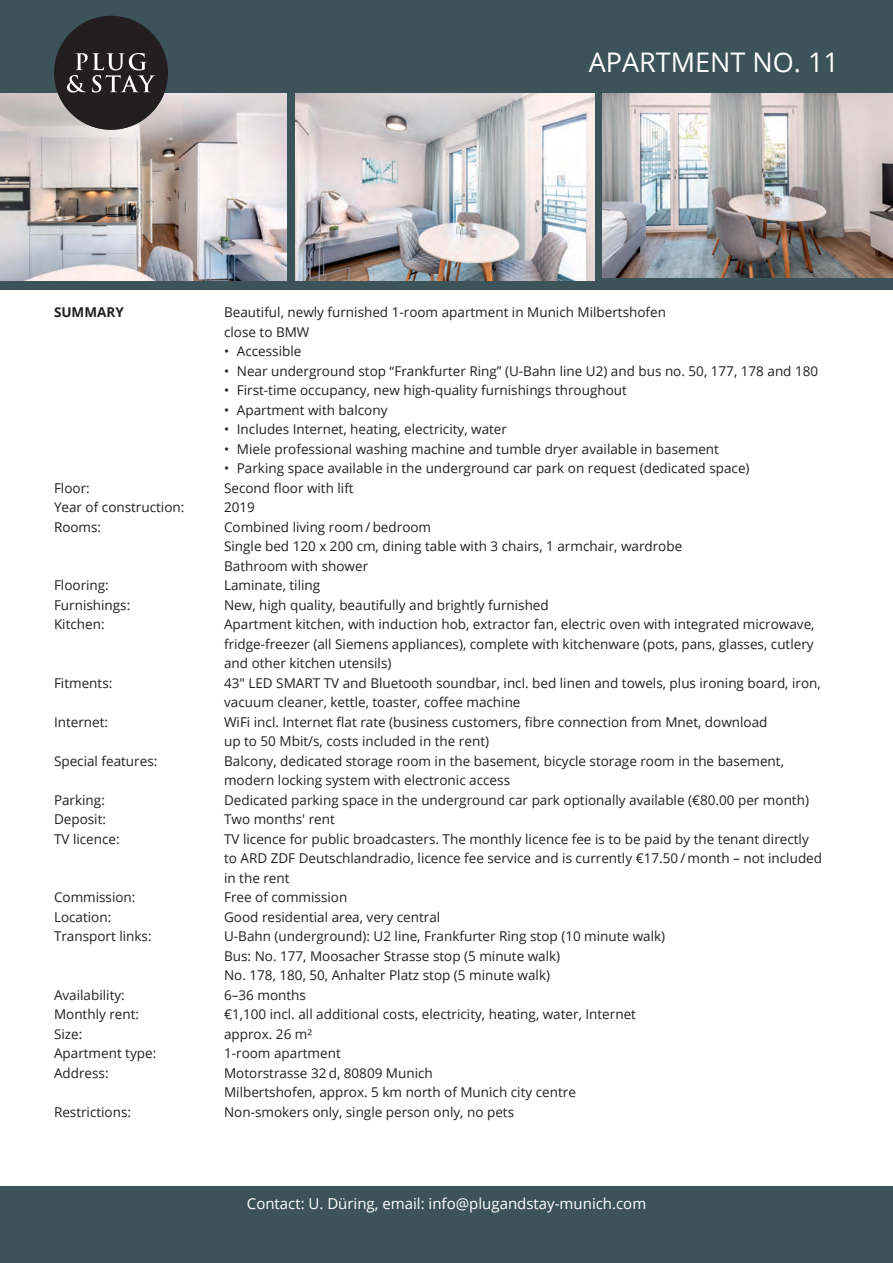
<style>
.page{position:relative;width:893px;height:1263px;background:#fff}
.page>*{position:absolute;margin:0;border:0;box-sizing:border-box;transform-origin:0 0}
.t1{font:27px "Open Sans";color:#fff}
.t2{font:15px "Open Sans";color:#fff}
.t3{font:13.5px/19.5px "Open Sans";color:#231f20}
.t4{font:700 13.5px "Open Sans";color:#231f20}
</style>
<div class="page">
<div style="left:0;top:0;width:893px;height:290px;background:#3c535a"></div>
<img style="left:0;top:94px;width:287px;height:186px">
<img style="left:295px;top:94px;width:299px;height:186px">
<img style="left:603px;top:94px;width:290px;height:184px">
<svg style="left:54px;top:16px;width:114px;height:114px;background:#434243"></svg>
<div style="left:0;top:1186px;width:893px;height:77px;background:#3c535a"></div>
<h1 class="t1" style="left:589px;top:44px;width:252px">APARTMENT NO. 11</h1>
<p class="t4" style="left:54px;top:303px;width:71px">SUMMARY</p>
<p class="t3" style="left:224px;top:302px;width:443px">Beautiful, newly furnished 1-room apartment in Munich Milbertshofen close to BMW</p>
<p class="t3" style="left:224px;top:341px;width:79px">• Accessible</p>
<p class="t3" style="left:224px;top:361px;width:596px">• Near underground stop “Frankfurter Ring” (U-Bahn line U2) and bus no. 50, 177, 178 and 180</p>
<p class="t3" style="left:224px;top:380px;width:404px">• First-time occupancy, new high-quality furnishings throughout</p>
<p class="t3" style="left:224px;top:400px;width:165px">• Apartment with balcony</p>
<p class="t3" style="left:224px;top:419px;width:284px">• Includes Internet, heating, electricity, water</p>
<p class="t3" style="left:224px;top:439px;width:496px">• Miele professional washing machine and tumble dryer available in basement</p>
<p class="t3" style="left:224px;top:458px;width:527px">• Parking space available in the underground car park on request (dedicated space)</p>
<p class="t3" style="left:54px;top:478px;width:37px">Floor:</p>
<p class="t3" style="left:224px;top:478px;width:131px">Second floor with lift</p>
<p class="t3" style="left:54px;top:497px;width:132px">Year of construction:</p>
<p class="t3" style="left:224px;top:497px;width:32px">2019</p>
<p class="t3" style="left:54px;top:517px;width:49px">Rooms:</p>
<p class="t3" style="left:224px;top:517px;width:460px">Combined living room / bedroom<br>Single bed 120 x 200 cm, dining table with 3 chairs, 1 armchair, wardrobe<br>Bathroom with shower</p>
<p class="t3" style="left:54px;top:575px;width:56px">Flooring:</p>
<p class="t3" style="left:224px;top:575px;width:98px">Laminate, tiling</p>
<p class="t3" style="left:54px;top:595px;width:78px">Furnishings:</p>
<p class="t3" style="left:224px;top:595px;width:326px">New, high quality, beautifully and brightly furnished</p>
<p class="t3" style="left:54px;top:614px;width:52px">Kitchen:</p>
<p class="t3" style="left:224px;top:614px;width:592px;text-align:justify">Apartment kitchen, with induction hob, extractor fan, electric oven with integrated microwave, fridge-freezer (all Siemens appliances), complete with kitchenware (pots, pans, glasses, cutlery and other kitchen utensils)</p>
<p class="t3" style="left:54px;top:673px;width:60px">Fitments:</p>
<p class="t3" style="left:224px;top:673px;width:598px">43" LED SMART TV and Bluetooth soundbar, incl. bed linen and towels, plus ironing board, iron, vacuum cleaner, kettle, toaster, coffee machine</p>
<p class="t3" style="left:54px;top:712px;width:56px">Internet:</p>
<p class="t3" style="left:224px;top:712px;width:545px">WiFi incl. Internet flat rate (business customers, fibre connection from Mnet, download up to 50 Mbit/s, costs included in the rent)</p>
<p class="t3" style="left:54px;top:751px;width:105px">Special features:</p>
<p class="t3" style="left:224px;top:751px;width:561px">Balcony, dedicated storage room in the basement, bicycle storage room in the basement, modern locking system with electronic access</p>
<p class="t3" style="left:54px;top:790px;width:52px">Parking:</p>
<p class="t3" style="left:224px;top:790px;width:586px">Dedicated parking space in the underground car park optionally available (€80.00 per month)</p>
<p class="t3" style="left:54px;top:809px;width:54px">Deposit:</p>
<p class="t3" style="left:224px;top:809px;width:112px">Two months' rent</p>
<p class="t3" style="left:54px;top:829px;width:67px">TV licence:</p>
<p class="t3" style="left:224px;top:829px;width:599px">TV licence for public broadcasters. The monthly licence fee is to be paid by the tenant directly to ARD ZDF Deutschlandradio, licence fee service and is currently €17.50 / month – not included in the rent</p>
<p class="t3" style="left:54px;top:887px;width:83px">Commission:</p>
<p class="t3" style="left:224px;top:887px;width:125px">Free of commission</p>
<p class="t3" style="left:54px;top:906px;width:59px">Location:</p>
<p class="t3" style="left:224px;top:906px;width:218px">Good residential area, very central</p>
<p class="t3" style="left:54px;top:926px;width:99px">Transport links:</p>
<p class="t3" style="left:224px;top:926px;width:443px">U-Bahn (underground): U2 line, Frankfurter Ring stop (10 minute walk)<br>Bus: No. 177, Moosacher Strasse stop (5 minute walk)<br>No. 178, 180, 50, Anhalter Platz stop (5 minute walk)</p>
<p class="t3" style="left:54px;top:984px;width:72px">Availability:</p>
<p class="t3" style="left:224px;top:984px;width:83px">6–36 months</p>
<p class="t3" style="left:54px;top:1004px;width:87px">Monthly rent:</p>
<p class="t3" style="left:224px;top:1004px;width:413px">€1,100 incl. all additional costs, electricity, heating, water, Internet</p>
<p class="t3" style="left:54px;top:1023px;width:30px">Size:</p>
<p class="t3" style="left:224px;top:1023px;width:90px">approx. 26 m²</p>
<p class="t3" style="left:54px;top:1043px;width:104px">Apartment type:</p>
<p class="t3" style="left:224px;top:1043px;width:118px">1-room apartment</p>
<p class="t3" style="left:54px;top:1062px;width:56px">Address:</p>
<p class="t3" style="left:224px;top:1062px;width:353px">Motorstrasse 32 d, 80809 Munich<br>Milbertshofen, approx. 5 km north of Munich city centre</p>
<p class="t3" style="left:54px;top:1101px;width:79px">Restrictions:</p>
<p class="t3" style="left:224px;top:1101px;width:291px">Non-smokers only, single person only, no pets</p>
<p class="t2" style="left:247px;top:1193px;width:401px">Contact: U. Düring, email: info@plugandstay-munich.com</p>
</div>
